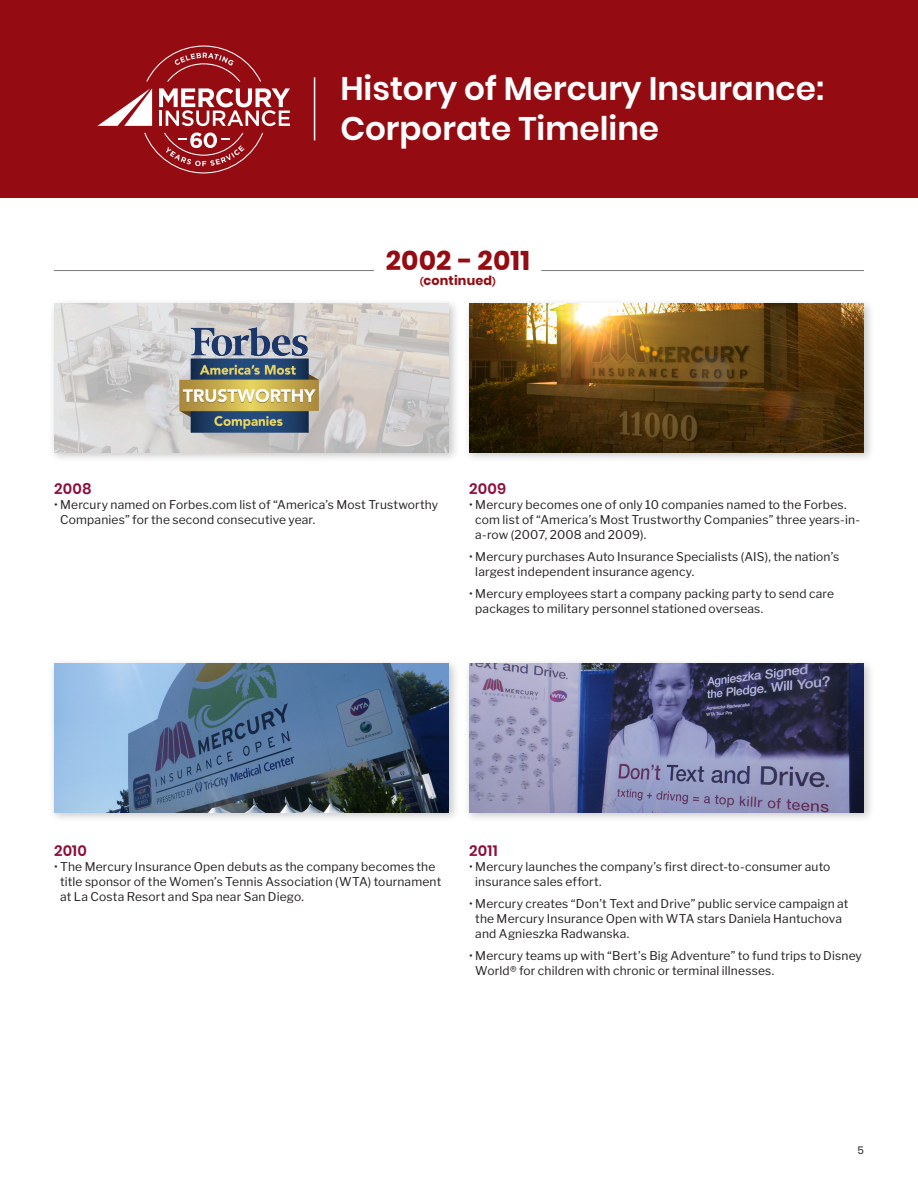
<style>
.page{position:relative;width:918px;height:1188px;background:#fff}
.page>*{position:absolute;margin:0;border:0;box-sizing:border-box;transform-origin:0 0}
.t1{font:600 32.7px/39.8px "Poppins";color:#fff}
.t2{font:700 27px "Poppins";letter-spacing:.01em;color:#940c12}
.t3{font:600 15px "Poppins";letter-spacing:.015em;color:#8d0d3a}
.t4{font:700 12.75px "Poppins";letter-spacing:.015em;color:#940c12}
.t5{font:12px/15px "Libre Franklin";letter-spacing:.015em;color:#231f20}
.t6{font:10.5px "Poppins";color:#231f20}
.s1{font-size:8.25px}
</style>
<div class="page">
<div style="left:0;top:0;width:918px;height:198px;background:#940c12"></div>
<img style="left:146px;top:46px;width:115px;height:35px">
<img style="left:144px;top:133px;width:119px;height:40px">
<svg style="left:97px;top:88px;width:55px;height:38px"></svg>
<svg style="left:159px;top:88px;width:131px;height:38px"></svg>
<hr style="left:159px;top:111px;width:3px;height:15px;background:#fff">
<svg style="left:166px;top:133px;width:78px;height:33px"></svg>
<hr style="left:314px;top:77px;width:1px;height:63px;background:#fff">
<hr style="left:54px;top:270px;width:320px;height:1px;background:#76787b">
<hr style="left:541px;top:270px;width:323px;height:1px;background:#76787b">
<div style="left:464px;top:298px;width:411px;height:166px;background:#231f20;opacity:.25"></div>
<img style="left:469px;top:303px;width:395px;height:150px">
<div style="left:464px;top:658px;width:411px;height:166px;background:#231f20;opacity:.25"></div>
<img style="left:469px;top:663px;width:395px;height:150px">
<div style="left:48px;top:298px;width:412px;height:166px;background:#231f20;opacity:.25"></div>
<svg style="left:54px;top:303px;width:395px;height:150px;background:#d2cfcc"></svg>
<div style="left:48px;top:658px;width:412px;height:166px;background:#231f20;opacity:.25"></div>
<img style="left:54px;top:663px;width:395px;height:150px">
<img style="left:179px;top:328px;width:139px;height:106px">
<h1 class="t1" style="left:340px;top:69px;width:485px">History of Mercury Insurance:<br>Corporate Timeline</h1>
<h2 class="t2" style="left:386px;top:244px;width:146px">2002 - 2011</h2>
<h2 class="t4" style="left:420px;top:273px;width:77px"><span class="s1">(</span>continued<span class="s1">)</span></h2>
<h3 class="t3" style="left:54px;top:480px;width:39px">2008</h3>
<p class="t5" style="left:60px;top:497px;width:380px;text-indent:-6px">• Mercury named on Forbes.com list of “America’s Most Trustworthy<br>Companies” for the second consecutive year.</p>
<h3 class="t3" style="left:469px;top:480px;width:39px">2009</h3>
<p class="t5" style="left:475px;top:497px;width:386px;text-indent:-6px">• Mercury becomes one of only 10 companies named to the Forbes. com list of “America’s Most Trustworthy Companies” three years-in&shy;a-row (2007, 2008 and 2009).</p>
<p class="t5" style="left:475px;top:549px;width:366px;text-indent:-6px">• Mercury purchases Auto Insurance Specialists (AIS), the nation’s largest independent insurance agency.</p>
<p class="t5" style="left:475px;top:586px;width:360px;text-indent:-6px">• Mercury employees start a company packing party to send care packages to military personnel stationed overseas.</p>
<h3 class="t3" style="left:54px;top:842px;width:35px">2010</h3>
<p class="t5" style="left:60px;top:859px;width:383px;text-indent:-6px">• The Mercury Insurance Open debuts as the company becomes the title sponsor of the Women’s Tennis Association (WTA) tournament at La Costa Resort and Spa near San Diego.</p>
<h3 class="t3" style="left:469px;top:842px;width:30px">2011</h3>
<p class="t5" style="left:475px;top:859px;width:357px;text-indent:-6px">• Mercury launches the company’s first direct-to-consumer auto insurance sales effort.</p>
<p class="t5" style="left:475px;top:896px;width:375px;text-indent:-6px">• Mercury creates “Don’t Text and Drive” public service campaign at the Mercury Insurance Open with WTA stars Daniela Hantuchova and Agnieszka Radwanska.</p>
<p class="t5" style="left:475px;top:948px;width:388px;text-indent:-6px">• Mercury teams up with “Bert’s Big Adventure” to fund trips to Disney<br>World® for children with chronic or terminal illnesses.</p>
<p class="t6" style="left:858px;top:1144px;width:8px">5</p>
</div>
